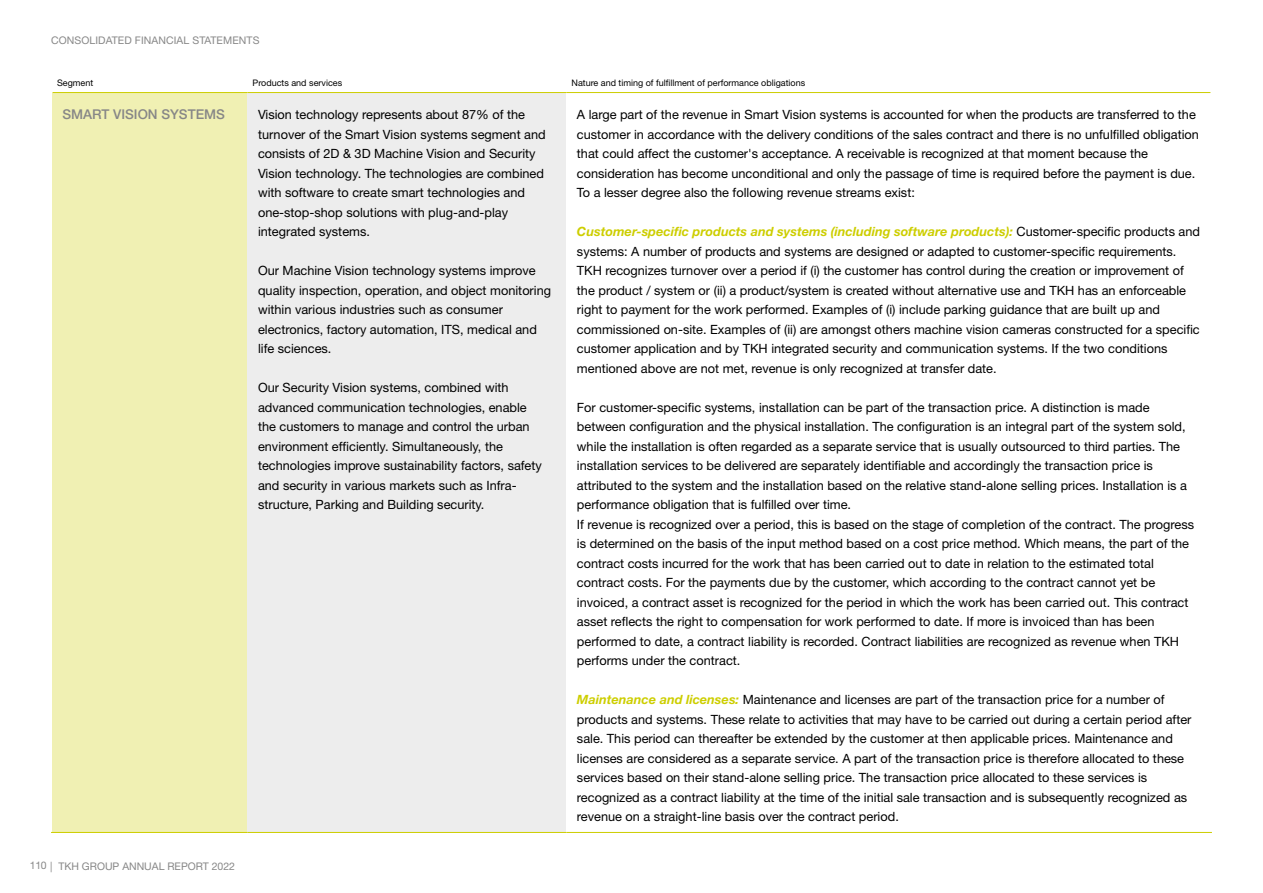
<style>
.page{position:relative;width:1263px;height:893px;background:#fff}
.page>*{position:absolute;margin:0;border:0;box-sizing:border-box;transform-origin:0 0}
.t1{font:500 13.5px "Helvetica Neue LT Pro";color:#878787}
.t2{font:12.75px/19.5px "Helvetica Neue LT Pro";color:#000}
.t3{font:10.5px "Helvetica Neue LT Pro";letter-spacing:.01em;color:#878787}
.t4{font:9px "Helvetica Neue LT Pro";color:#000}
.s1{font-weight:700;font-style:italic;color:#cdce00}
</style>
<div class="page">
<div style="left:52px;top:93px;width:195px;height:739px;background:#f0f0b3"></div>
<div style="left:247px;top:93px;width:319px;height:739px;background:#ededed"></div>
<hr style="left:53px;top:92px;width:194px;height:1px;background:#cdce00">
<hr style="left:247px;top:92px;width:319px;height:1px;background:#cdce00">
<hr style="left:566px;top:92px;width:644px;height:1px;background:#cdce00">
<hr style="left:51px;top:832px;width:196px;height:1px;background:#cdce00">
<hr style="left:247px;top:832px;width:319px;height:1px;background:#cdce00">
<hr style="left:566px;top:832px;width:646px;height:1px;background:#cdce00">
<p class="t3" style="left:51px;top:33px;width:210px">CONSOLIDATED FINANCIAL STATEMENTS</p>
<p class="t4" style="left:57px;top:77px;width:38px">Segment</p>
<p class="t4" style="left:253px;top:77px;width:91px">Products and services</p>
<p class="t4" style="left:572px;top:77px;width:235px">Nature and timing of fulfillment of performance obligations</p>
<p class="t1" style="left:62px;top:106px;width:164px">SMART VISION SYSTEMS</p>
<p class="t2" style="left:258px;top:105px;width:289px">Vision technology represents about 87% of the turnover of the Smart Vision systems segment and consists of 2D &amp; 3D Machine Vision and Security Vision technology. The technologies are combined with software to create smart technologies and one-stop-shop solutions with plug-and-play integrated systems.</p>
<p class="t2" style="left:258px;top:261px;width:295px">Our Machine Vision technology systems improve quality inspection, operation, and object monitoring within various industries such as consumer electronics, factory automation, ITS, medical and life sciences.</p>
<p class="t2" style="left:258px;top:378px;width:285px">Our Security Vision systems, combined with advanced communication technologies, enable the customers to manage and control the urban environment efficiently. Simultaneously, the technologies improve sustainability factors, safety and security in various markets such as Infra&shy;structure, Parking and Building security.</p>
<p class="t2" style="left:577px;top:105px;width:624px">A large part of the revenue in Smart Vision systems is accounted for when the products are transferred to the customer in accordance with the delivery conditions of the sales contract and there is no unfulfilled obligation that could affect the customer's acceptance. A receivable is recognized at that moment because the consideration has become unconditional and only the passage of time is required before the payment is due.<br>To a lesser degree also the following revenue streams exist:</p>
<p class="t2" style="left:577px;top:222px;width:625px"><span class="s1">Customer-specific products and systems (including software products):</span> Customer-specific products and systems: A number of products and systems are designed or adapted to customer-specific requirements.<br>TKH recognizes turnover over a period if (i) the customer has control during the creation or improvement of the product / system or (ii) a product/system is created without alternative use and TKH has an enforceable right to payment for the work performed. Examples of (i) include parking guidance that are built up and commissioned on-site. Examples of (ii) are amongst others machine vision cameras constructed for a specific customer application and by TKH integrated security and communication systems. If the two conditions mentioned above are not met, revenue is only recognized at transfer date.</p>
<p class="t2" style="left:577px;top:397px;width:619px">For customer-specific systems, installation can be part of the transaction price. A distinction is made between configuration and the physical installation. The configuration is an integral part of the system sold, while the installation is often regarded as a separate service that is usually outsourced to third parties. The installation services to be delivered are separately identifiable and accordingly the transaction price is attributed to the system and the installation based on the relative stand-alone selling prices. Installation is a performance obligation that is fulfilled over time.<br>If revenue is recognized over a period, this is based on the stage of completion of the contract. The progress is determined on the basis of the input method based on a cost price method. Which means, the part of the contract costs incurred for the work that has been carried out to date in relation to the estimated total contract costs. For the payments due by the customer, which according to the contract cannot yet be invoiced, a contract asset is recognized for the period in which the work has been carried out. This contract asset reflects the right to compensation for work performed to date. If more is invoiced than has been performed to date, a contract liability is recorded. Contract liabilities are recognized as revenue when TKH performs under the contract.</p>
<p class="t2" style="left:577px;top:689px;width:616px"><span class="s1">Maintenance and licenses:</span> Maintenance and licenses are part of the transaction price for a number of products and systems. These relate to activities that may have to be carried out during a certain period after sale. This period can thereafter be extended by the customer at then applicable prices. Maintenance and licenses are considered as a separate service. A part of the transaction price is therefore allocated to these services based on their stand-alone selling price. The transaction price allocated to these services is recognized as a contract liability at the time of the initial sale transaction and is subsequently recognized as revenue on a straight-line basis over the contract period.</p>
<p class="t3" style="left:30px;top:860px;width:207px">110 | TKH GROUP ANNUAL REPORT 2022</p>
</div>
